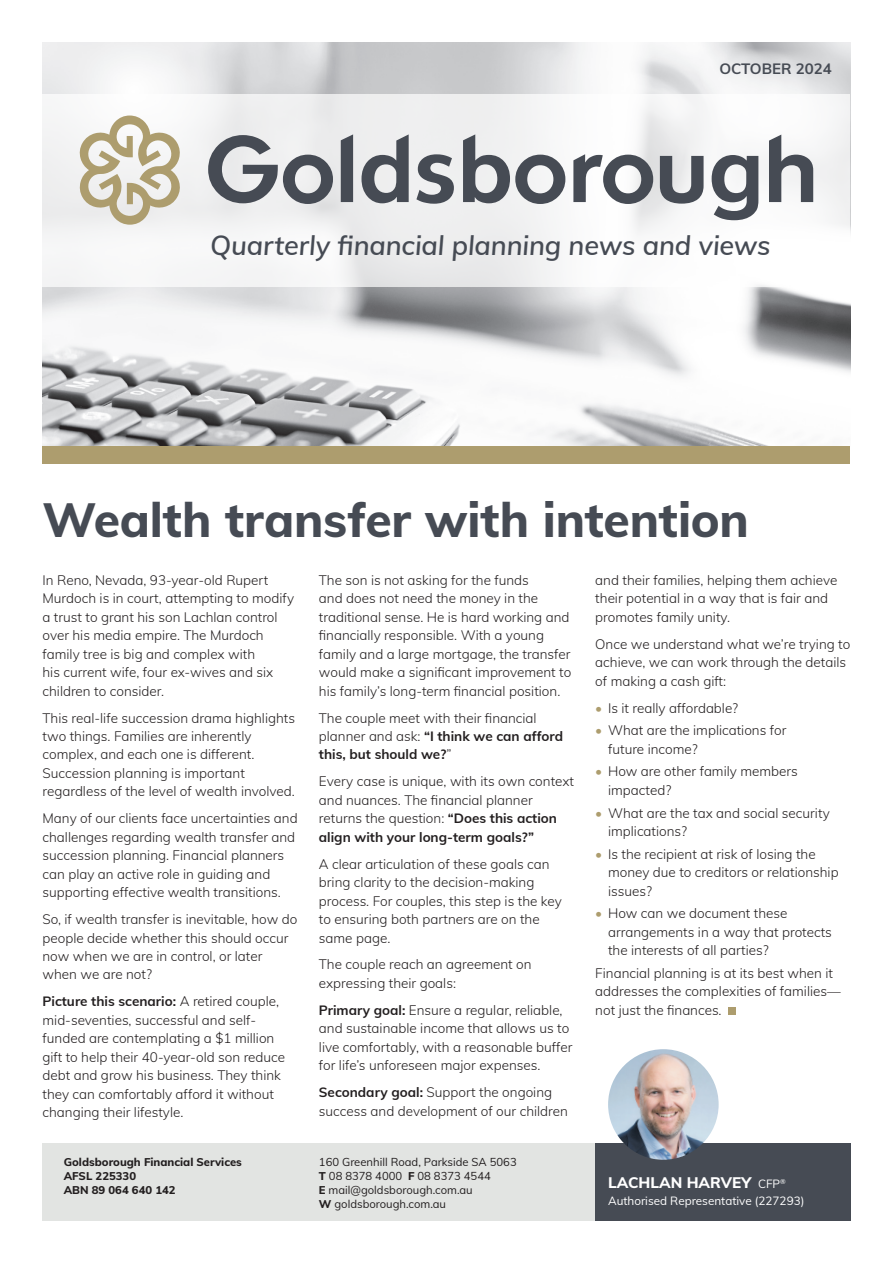
<style>
.page{position:relative;width:893px;height:1263px;background:#fff}
.page>*{position:absolute;margin:0;border:0;box-sizing:border-box;transform-origin:0 0}
.Heading_Style{font:800 48px "Muli";letter-spacing:-.005em;color:#464b54}
.Subhead_Style{font:italic 600 27px "Muli";letter-spacing:-.005em;color:#464b54}
.In-text_headling_Style{font:800 15.3px "Muli";color:#fff}
.In-text_headling_Style-2{font:700 15px "Muli";color:#464b54}
.Bodycopy_Style{font:300 13.5px/18.5px "Muli";color:#231f20}
.Bodycopy_Style-2{font:11.7px "Muli";color:#fff}
.Bodycopy_Style-3{font:11.25px/14px "Muli";color:#231f20}
.Bodycopy_Style-4{font:800 11.25px "Muli";color:#231f20}
.s1{font-weight:700}
.s2{color:#ad9d6e}
.s3{font-weight:800}
.s4{font-weight:400;font-size:11.7px}
</style>
<div class="page">
<img style="left:43px;top:43px;width:807px;height:403px">
<svg style="left:43px;top:95px;width:807px;height:192px;fill:#f5f5f5"></svg>
<div style="left:43px;top:446px;width:807px;height:17px;background:#ad9d6e"></div>
<svg style="left:208px;top:135px;width:125px;height:69px"></svg>
<svg style="left:341px;top:134px;width:12px;height:68px"></svg>
<svg style="left:361px;top:134px;width:48px;height:69px;background:#97999e"></svg>
<svg style="left:416px;top:154px;width:38px;height:50px"></svg>
<svg style="left:463px;top:134px;width:102px;height:70px"></svg>
<svg style="left:573px;top:154px;width:80px;height:50px"></svg>
<svg style="left:660px;top:156px;width:44px;height:48px;background:#888b91"></svg>
<svg style="left:712px;top:155px;width:46px;height:65px"></svg>
<svg style="left:769px;top:135px;width:44px;height:67px"></svg>
<svg style="left:79px;top:116px;width:102px;height:109px"></svg>
<div style="left:43px;top:1143px;width:552px;height:77px;background:#e2e4e2"></div>
<div style="left:595px;top:1143px;width:255px;height:77px;background:#464b54"></div>
<img style="left:608px;top:1049px;width:111px;height:111px;border-radius:55px">
<div style="left:728px;top:1007px;width:8px;height:8px;background:#ad9d6e"></div>
<p class="In-text_headling_Style-2" style="left:719px;top:57px;width:114px">OCTOBER 2024</p>
<p class="Subhead_Style" style="left:210px;top:225px;width:562px">Quarterly financial planning news and views</p>
<p class="Heading_Style" style="left:43px;top:485px;width:708px">Wealth transfer with intention</p>
<p class="Bodycopy_Style" style="left:43px;top:570px;width:253px">In Reno, Nevada, 93-year-old Rupert Murdoch is in court, attempting to modify a trust to grant his son Lachlan control over his media empire. The Murdoch family tree is big and complex with<br>his current wife, four ex-wives and six children to consider.</p>
<p class="Bodycopy_Style" style="left:43px;top:708px;width:254px">This real-life succession drama highlights two things. Families are inherently complex, and each one is different.<br>Succession planning is important regardless of the level of wealth involved.</p>
<p class="Bodycopy_Style" style="left:43px;top:808px;width:257px">Many of our clients face uncertainties and challenges regarding wealth transfer and succession planning. Financial planners can play an active role in guiding and supporting effective wealth transitions.</p>
<p class="Bodycopy_Style" style="left:43px;top:909px;width:256px">So, if wealth transfer is inevitable, how do people decide whether this should occur now when we are in control, or later when we are not?</p>
<p class="Bodycopy_Style" style="left:43px;top:992px;width:244px"><span class="s1">Picture this scenario:</span> A retired couple, mid-seventies, successful and self&shy;funded are contemplating a $1 million gift to help their 40-year-old son reduce debt and grow his business. They think they can comfortably afford it without changing their lifestyle.</p>
<p class="Bodycopy_Style" style="left:319px;top:570px;width:254px">The son is not asking for the funds<br>and does not need the money in the traditional sense. He is hard working and financially responsible. With a young family and a large mortgage, the transfer would make a significant improvement to his family’s long-term financial position.</p>
<p class="Bodycopy_Style" style="left:319px;top:708px;width:246px">The couple meet with their financial planner and ask: <span class="s1">“I think we can afford this, but should we?</span>”</p>
<p class="Bodycopy_Style" style="left:319px;top:772px;width:257px">Every case is unique, with its own context and nuances. The financial planner returns the question: <span class="s1">“Does this action align with your long-term goals?”</span></p>
<p class="Bodycopy_Style" style="left:319px;top:854px;width:244px">A clear articulation of these goals can bring clarity to the decision-making process. For couples, this step is the key to ensuring both partners are on the same page.</p>
<p class="Bodycopy_Style" style="left:319px;top:955px;width:214px">The couple reach an agreement on expressing their goals:</p>
<p class="Bodycopy_Style" style="left:319px;top:1000px;width:255px"><span class="s1">Primary goal:</span> Ensure a regular, reliable, and sustainable income that allows us to live comfortably, with a reasonable buffer for life’s unforeseen major expenses.</p>
<p class="Bodycopy_Style" style="left:319px;top:1082px;width:250px"><span class="s1">Secondary goal:</span> Support the ongoing success and development of our children</p>
<p class="Bodycopy_Style" style="left:595px;top:570px;width:244px">and their families, helping them achieve their potential in a way that is fair and promotes family unity.</p>
<p class="Bodycopy_Style" style="left:595px;top:634px;width:257px">Once we understand what we’re trying to achieve, we can work through the details of making a cash gift:</p>
<p class="Bodycopy_Style" style="left:595px;top:698px;width:144px"><span class="s2">•</span> Is it really affordable?</p>
<p class="Bodycopy_Style" style="left:608px;top:720px;width:180px;text-indent:-13px"><span class="s2">•</span> What are the implications for future income?</p>
<p class="Bodycopy_Style" style="left:608px;top:762px;width:191px;text-indent:-13px"><span class="s2">•</span> How are other family members impacted?</p>
<p class="Bodycopy_Style" style="left:608px;top:803px;width:223px;text-indent:-13px"><span class="s2">•</span> What are the tax and social security implications?</p>
<p class="Bodycopy_Style" style="left:608px;top:844px;width:232px;text-indent:-13px"><span class="s2">•</span> Is the recipient at risk of losing the money due to creditors or relationship issues?</p>
<p class="Bodycopy_Style" style="left:608px;top:904px;width:225px;text-indent:-13px"><span class="s2">•</span> How can we document these arrangements in a way that protects the interests of all parties?</p>
<p class="Bodycopy_Style" style="left:595px;top:963px;width:247px">Financial planning is at its best when it addresses the complexities of families— not just the finances.</p>
<p class="Bodycopy_Style-4" style="left:64px;top:1153px;width:180px">Goldsborough Financial Services</p>
<p class="Bodycopy_Style-4" style="left:64px;top:1167px;width:74px">AFSL 225330</p>
<p class="Bodycopy_Style-4" style="left:64px;top:1181px;width:113px">ABN 89 064 640 142</p>
<p class="Bodycopy_Style-3" style="left:319px;top:1154px;width:199px">160 Greenhill Road, Parkside SA 5063<br><span class="s3">T</span> 08 8378 4000 <span class="s3">F</span> 08 8373 4544<br><span class="s3">E</span> mail@goldsborough.com.au<br><span class="s3">W</span> goldsborough.com.au</p>
<p class="In-text_headling_Style" style="left:608px;top:1171px;width:179px">LACHLAN HARVEY <span class="s4">CFP</span><sup>®</sup></p>
<p class="Bodycopy_Style-2" style="left:608px;top:1192px;width:198px">Authorised Representative (227293)</p>
</div>
